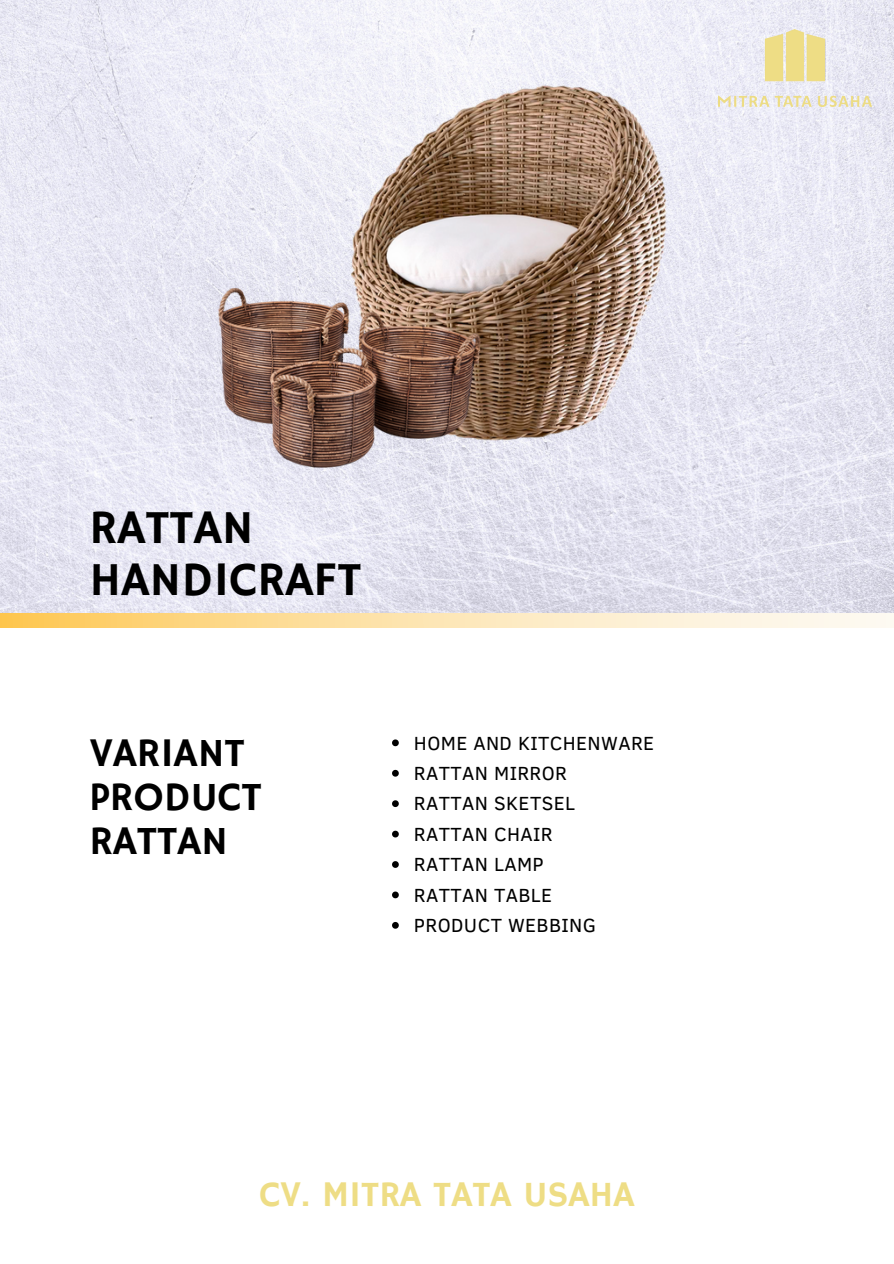
<style>
.page{position:relative;width:894px;height:1264px;background:#fff}
.page>*{position:absolute;margin:0;border:0;box-sizing:border-box;transform-origin:0 0}
.t1{font:48px "Hammersmith One";color:#000}
.t2{font:40.5px "Hammersmith One";color:#000}
.t3{font:36px "Hammersmith One";color:#eedd85}
.t4{font:19.5px "Clear Sans";letter-spacing:.02em;color:#000}
</style>
<div class="page">
<svg style="left:0;top:612px;width:893px;height:15px;background:#fbe3b3"></svg>
<img style="left:0;top:0;width:893px;height:612px">
<img style="left:717px;top:30px;width:154px;height:76px">
<img style="left:22px;top:51px;width:841px;height:473px">
<svg style="left:392px;top:739px;width:6px;height:7px"></svg>
<svg style="left:392px;top:770px;width:6px;height:6px"></svg>
<svg style="left:392px;top:800px;width:6px;height:7px"></svg>
<svg style="left:392px;top:830px;width:6px;height:7px"></svg>
<svg style="left:392px;top:861px;width:6px;height:6px"></svg>
<svg style="left:392px;top:891px;width:6px;height:7px"></svg>
<svg style="left:392px;top:922px;width:6px;height:6px"></svg>
<p class="t1" style="left:89px;top:500px;width:166px">RATTAN</p>
<p class="t1" style="left:89px;top:551px;width:273px">HANDICRAFT</p>
<p class="t2" style="left:89px;top:729px;width:157px">VARIANT</p>
<p class="t2" style="left:89px;top:773px;width:174px">PRODUCT</p>
<p class="t2" style="left:89px;top:817px;width:140px">RATTAN</p>
<p class="t4" style="left:414px;top:728px;width:242px">HOME AND KITCHENWARE</p>
<p class="t4" style="left:414px;top:759px;width:154px">RATTAN MIRROR</p>
<p class="t4" style="left:414px;top:789px;width:162px">RATTAN SKETSEL</p>
<p class="t4" style="left:414px;top:819px;width:140px">RATTAN CHAIR</p>
<p class="t4" style="left:414px;top:850px;width:131px">RATTAN LAMP</p>
<p class="t4" style="left:414px;top:880px;width:140px">RATTAN TABLE</p>
<p class="t4" style="left:414px;top:911px;width:184px">PRODUCT WEBBING</p>
<p class="t3" style="left:259px;top:1173px;width:376px">CV. MITRA TATA USAHA</p>
</div>
